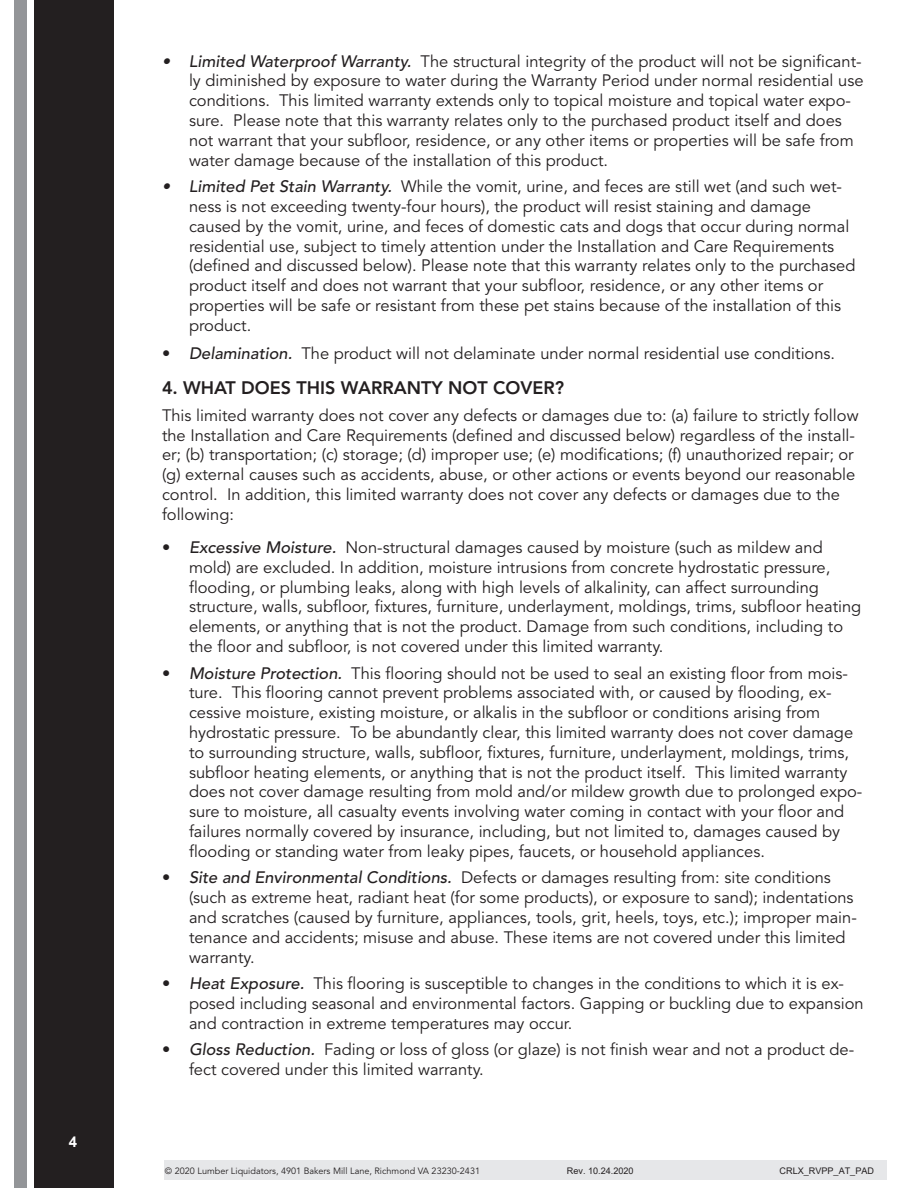
<style>
.page{position:relative;width:918px;height:1188px;background:#fff}
.page>*{position:absolute;margin:0;border:0;box-sizing:border-box;transform-origin:0 0}
.t1{font:800 18px "Avenir";color:#231f20}
.t2{font:16.5px/19.8px "Avenir";color:#231f20}
.t3{font:700 15px "Arial";color:#fff}
.t4{font:9.15px "Avenir";color:#231f20}
.t5{font:9.15px "Arial";color:#231f20}
.s1{font-weight:500;font-style:italic}
</style>
<div class="page">
<div style="left:14px;top:0;width:12px;height:1188px;background:#939598"></div>
<div style="left:34px;top:0;width:80px;height:1188px;background:#231f20"></div>
<div style="left:164px;top:1161px;width:722px;height:19px;background:#e6e7e9"></div>
<p class="t3" style="left:69px;top:1132px;width:10px">4</p>
<p class="t2" style="left:189px;top:52px;width:676px;text-indent:-27px"><span class="s1">• Limited Waterproof Warranty.</span> The structural integrity of the product will not be significant&shy;ly diminished by exposure to water during the Warranty Period under normal residential use conditions. This limited warranty extends only to topical moisture and topical water expo&shy;sure. Please note that this warranty relates only to the purchased product itself and does not warrant that your subfloor, residence, or any other items or properties will be safe from water damage because of the installation of this product.</p>
<p class="t2" style="left:189px;top:177px;width:668px;text-indent:-27px"><span class="s1">• Limited Pet Stain Warranty.</span> While the vomit, urine, and feces are still wet (and such wet&shy;ness is not exceeding twenty-four hours), the product will resist staining and damage caused by the vomit, urine, and feces of domestic cats and dogs that occur during normal residential use, subject to timely attention under the Installation and Care Requirements (defined and discussed below). Please note that this warranty relates only to the purchased product itself and does not warrant that your subfloor, residence, or any other items or properties will be safe or resistant from these pet stains because of the installation of this product.</p>
<p class="t2" style="left:162px;top:344px;width:675px">• <span class="s1">Delamination.</span> The product will not delaminate under normal residential use conditions.</p>
<p class="t1" style="left:162px;top:377px;width:404px">4. WHAT DOES THIS WARRANTY NOT COVER?</p>
<p class="t2" style="left:162px;top:406px;width:698px">This limited warranty does not cover any defects or damages due to: (a) failure to strictly follow the Installation and Care Requirements (defined and discussed below) regardless of the install&shy;er; (b) transportation; (c) storage; (d) improper use; (e) modifications; (f) unauthorized repair; or (g) external causes such as accidents, abuse, or other actions or events beyond our reasonable control. In addition, this limited warranty does not cover any defects or damages due to the following:</p>
<p class="t2" style="left:189px;top:538px;width:674px;text-indent:-27px">• <span class="s1">Excessive Moisture.</span> Non-structural damages caused by moisture (such as mildew and mold) are excluded. In addition, moisture intrusions from concrete hydrostatic pressure, flooding, or plumbing leaks, along with high levels of alkalinity, can affect surrounding structure, walls, subfloor, fixtures, furniture, underlayment, moldings, trims, subfloor heating elements, or anything that is not the product. Damage from such conditions, including to the floor and subfloor, is not covered under this limited warranty.</p>
<p class="t2" style="left:189px;top:664px;width:675px;text-indent:-27px">• <span class="s1">Moisture Protection.</span> This flooring should not be used to seal an existing floor from mois&shy;ture. This flooring cannot prevent problems associated with, or caused by flooding, ex&shy;cessive moisture, existing moisture, or alkalis in the subfloor or conditions arising from hydrostatic pressure. To be abundantly clear, this limited warranty does not cover damage to surrounding structure, walls, subfloor, fixtures, furniture, underlayment, moldings, trims, subfloor heating elements, or anything that is not the product itself. This limited warranty does not cover damage resulting from mold and/or mildew growth due to prolonged expo&shy;sure to moisture, all casualty events involving water coming in contact with your floor and failures normally covered by insurance, including, but not limited to, damages caused by flooding or standing water from leaky pipes, faucets, or household appliances.</p>
<p class="t2" style="left:189px;top:868px;width:669px;text-indent:-27px">• <span class="s1">Site and Environmental Conditions.</span> Defects or damages resulting from: site conditions (such as extreme heat, radiant heat (for some products), or exposure to sand); indentations and scratches (caused by furniture, appliances, tools, grit, heels, toys, etc.); improper main&shy;tenance and accidents; misuse and abuse. These items are not covered under this limited warranty.</p>
<p class="t2" style="left:189px;top:974px;width:676px;text-indent:-27px">• <span class="s1">Heat Exposure.</span> This flooring is susceptible to changes in the conditions to which it is ex&shy;posed including seasonal and environmental factors. Gapping or buckling due to expansion and contraction in extreme temperatures may occur.</p>
<p class="t2" style="left:189px;top:1040px;width:667px;text-indent:-27px">• <span class="s1">Gloss Reduction.</span> Fading or loss of gloss (or glaze) is not finish wear and not a product de&shy;fect covered under this limited warranty.</p>
<p class="t4" style="left:165px;top:1165px;width:317px">© 2020 Lumber Liquidators, 4901 Bakers Mill Lane, Richmond VA 23230-2431</p>
<p class="t5" style="left:567px;top:1164px;width:68px">Rev. 10.24.2020</p>
<p class="t5" style="left:780px;top:1164px;width:96px">CRLX_RVPP_AT_PAD</p>
</div>
